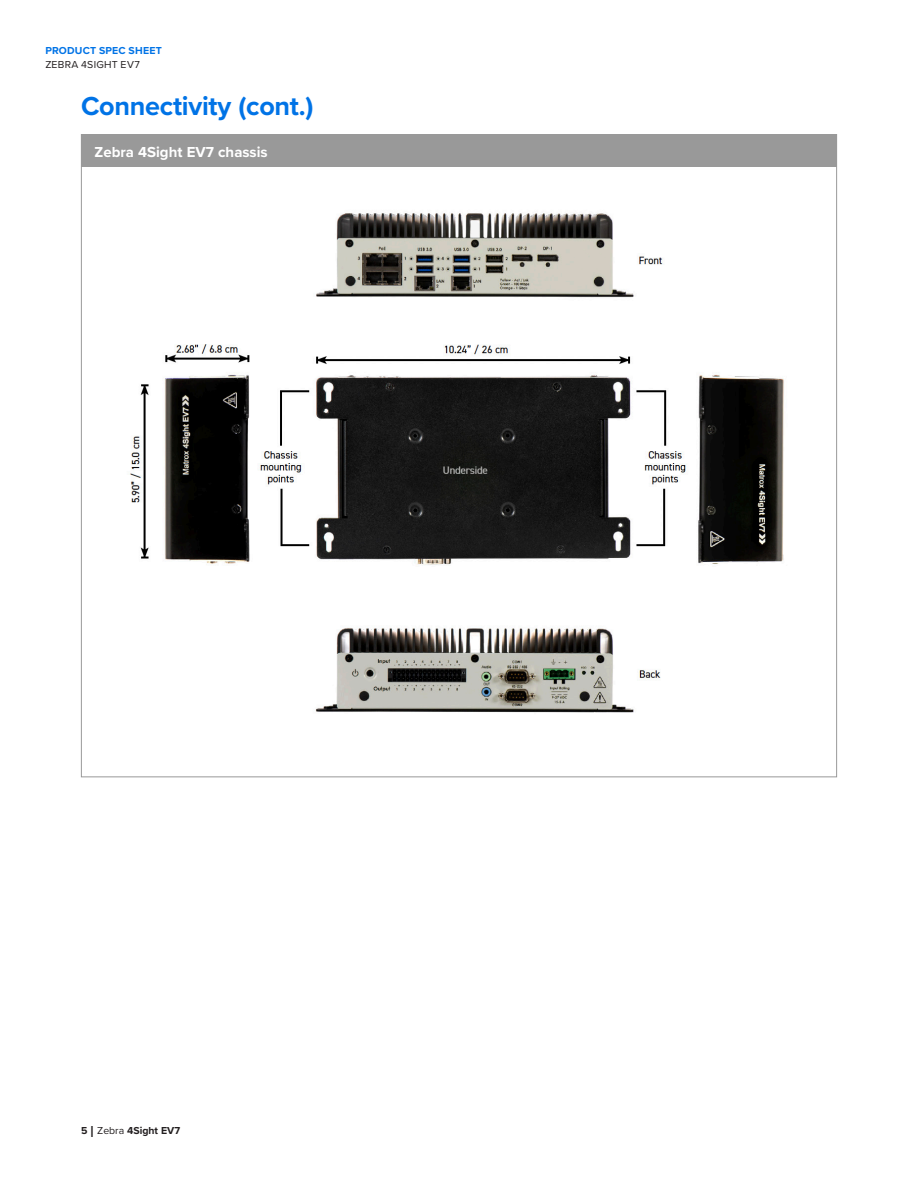
<style>
.page{position:relative;width:918px;height:1188px;background:#fff}
.page>*{position:absolute;margin:0;border:0;box-sizing:border-box;transform-origin:0 0}
.texte{font:700 27px "Proxima Nova";letter-spacing:-.01em;color:#0073e6}
.t1{font:700 15px "Proxima Nova";color:#fff}
.t2{font:700 10.5px "Proxima Nova";color:#231f20}
.t3{font:700 10.5px "Proxima Nova";letter-spacing:.02em;color:#0073e6}
.t4{font:10.5px "Proxima Nova";letter-spacing:.03em;color:#231f20}
.s1{font-weight:400;font-size:16.5px}
.s2{font-weight:400}
</style>
<div class="page">
<img style="left:130px;top:213px;width:654px;height:500px">
<div style="left:81px;top:134px;width:756px;height:33px;background:#999"></div>
<p class="t3" style="left:45px;top:42px;width:118px">PRODUCT SPEC SHEET</p>
<p class="t4" style="left:45px;top:56px;width:96px">ZEBRA 4SIGHT EV7</p>
<p class="texte" style="left:81px;top:86px;width:234px">Connectivity (cont.)</p>
<p class="t1" style="left:94px;top:140px;width:175px">Zebra 4Sight EV7 chassis</p>
<p class="t2" style="left:81px;top:1123px;width:101px">5 <span class="s1">I</span> <span class="s2">Zebra</span> 4Sight EV7</p>
</div>
